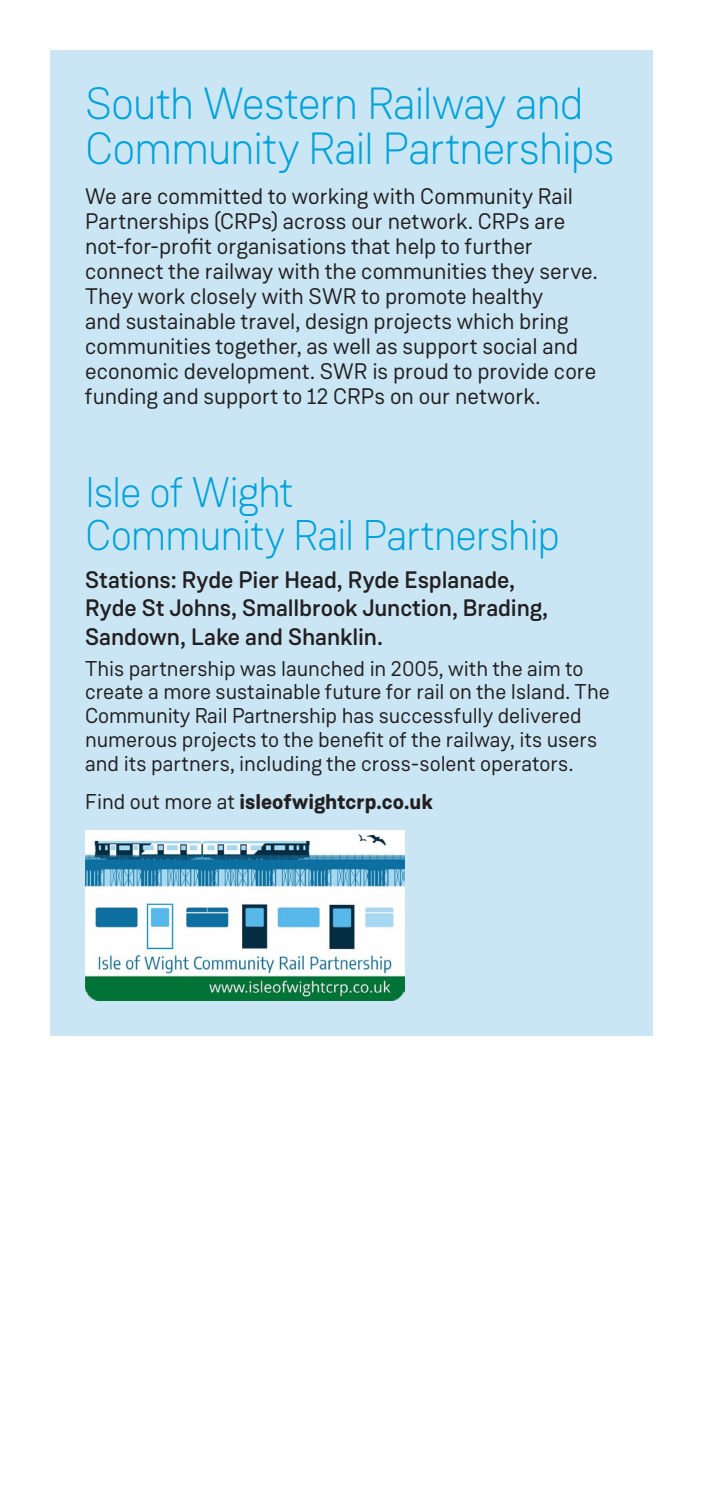
<style>
.page{position:relative;width:702px;height:1489px;background:#fff}
.page>*{position:absolute;margin:0;border:0;box-sizing:border-box;transform-origin:0 0}
.Body_text{font:300 45px/45px "Weissenhof Grotesk";letter-spacing:-.03em;color:#00a2da}
.Paragraph_Style_2{font:300 42.75px/42.8px "Weissenhof Grotesk";letter-spacing:-.03em;color:#00a2da}
.Body_text-2{font:500 23.75px/28.5px "Weissenhof Grotesk";letter-spacing:-.005em;color:#231f20}
.Body_text-3{font:22.5px/25px "Weissenhof Grotesk";color:#231f20}
.Paragraph_Style_2-2{font:21.5px/23.8px "Weissenhof Grotesk";color:#231f20}
.Paragraph_Style_2-3{font:700 21.5px "Weissenhof Grotesk";color:#231f20}
.s1{font-weight:400}
</style>
<div class="page">
<div style="left:50px;top:50px;width:602px;height:389px;background:#cae6f5"></div>
<div style="left:50px;top:439px;width:602px;height:596px;background:#cae6f5"></div>
<img style="left:85px;top:830px;width:319px;height:170px">
<p class="Body_text" style="left:85px;top:80px;width:531px">South Western Railway and<br>Community Rail Partnerships</p>
<p class="Body_text-3" style="left:85px;top:183px;width:514px">We are committed to working with Community Rail Partnerships (CRPs) across our network. CRPs are not-for-profit organisations that help to further connect the railway with the communities they serve.<br>They work closely with SWR to promote healthy<br>and sustainable travel, design projects which bring communities together, as well as support social and economic development. SWR is proud to provide core funding and support to 12 CRPs on our network.</p>
<p class="Paragraph_Style_2" style="left:85px;top:470px;width:476px">Isle of Wight<br>Community Rail Partnership</p>
<p class="Body_text-2" style="left:85px;top:565px;width:464px">Stations: Ryde Pier Head, Ryde Esplanade,<br>Ryde St Johns, Smallbrook Junction, Brading,<br>Sandown, Lake and Shanklin.</p>
<p class="Paragraph_Style_2-2" style="left:85px;top:656px;width:526px">This partnership was launched in 2005, with the aim to create a more sustainable future for rail on the Island. The Community Rail Partnership has successfully delivered numerous projects to the benefit of the railway, its users and its partners, including the cross-solent operators.</p>
<p class="Paragraph_Style_2-3" style="left:85px;top:787px;width:349px"><span class="s1">Find out more at</span> isleofwightcrp.co.uk</p>
</div>
